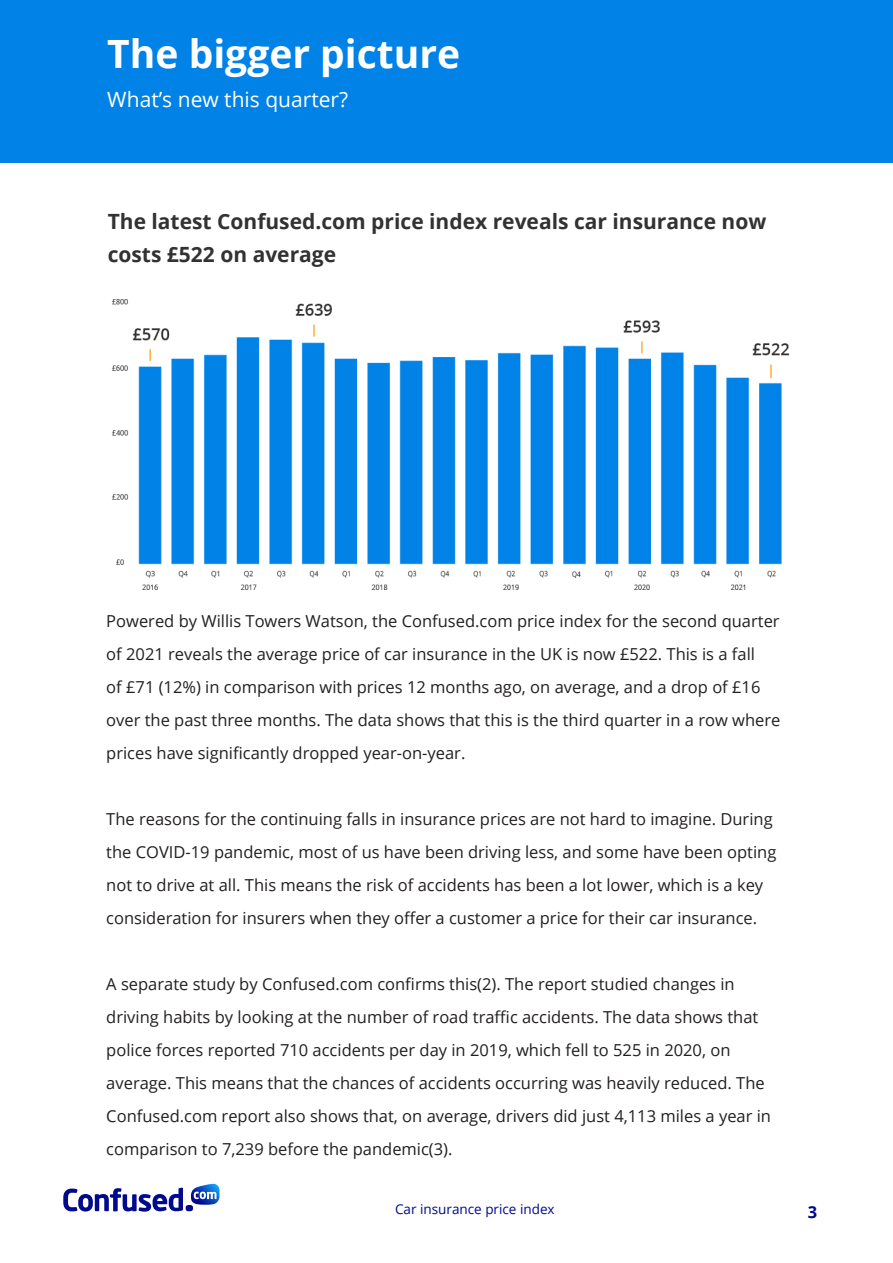
<style>
.page{position:relative;width:893px;height:1263px;background:#fff}
.page>*{position:absolute;margin:0;border:0;box-sizing:border-box;transform-origin:0 0}
.t1{font:700 39px "Open Sans";color:#fff}
.t2{font:700 21px/33px "Open Sans";color:#323232}
.t3{font:21px "Open Sans";color:#fff}
.t4{font:16.5px/33px "Open Sans";color:#231f20}
.t5{font:700 16.5px "Open Sans";color:#000a8c}
.Price_index_paragrap{font:13.5px "Open Sans";color:#000a8c}
</style>
<div class="page">
<div style="left:0;top:0;width:892px;height:162px;background:#0082e6"></div>
<svg style="left:63px;top:1183px;width:157px;height:28px"></svg>
<img style="left:112px;top:299px;width:677px;height:291px">
<p class="t1" style="left:107px;top:26px;width:354px">The bigger picture</p>
<p class="t3" style="left:107px;top:85px;width:242px">What’s new this quarter?</p>
<p class="t2" style="left:108px;top:204px;width:660px">The latest Confused.com price index reveals car insurance now costs £522 on average</p>
<p class="t4" style="left:106px;top:604px;width:676px">Powered by Willis Towers Watson, the Confused.com price index for the second quarter of 2021 reveals the average price of car insurance in the UK is now £522. This is a fall<br>of £71 (12%) in comparison with prices 12 months ago, on average, and a drop of £16 over the past three months. The data shows that this is the third quarter in a row where prices have significantly dropped year-on-year.</p>
<p class="t4" style="left:106px;top:802px;width:672px">The reasons for the continuing falls in insurance prices are not hard to imagine. During the COVID-19 pandemic, most of us have been driving less, and some have been opting not to drive at all. This means the risk of accidents has been a lot lower, which is a key consideration for insurers when they offer a customer a price for their car insurance.</p>
<p class="t4" style="left:106px;top:967px;width:666px">A separate study by Confused.com confirms this(2). The report studied changes in driving habits by looking at the number of road traffic accidents. The data shows that police forces reported 710 accidents per day in 2019, which fell to 525 in 2020, on average. This means that the chances of accidents occurring was heavily reduced. The Confused.com report also shows that, on average, drivers did just 4,113 miles a year in comparison to 7,239 before the pandemic(3).</p>
<p class="Price_index_paragrap" style="left:395px;top:1200px;width:161px">Car insurance price index</p>
<p class="t5" style="left:808px;top:1200px;width:11px">3</p>
</div>
